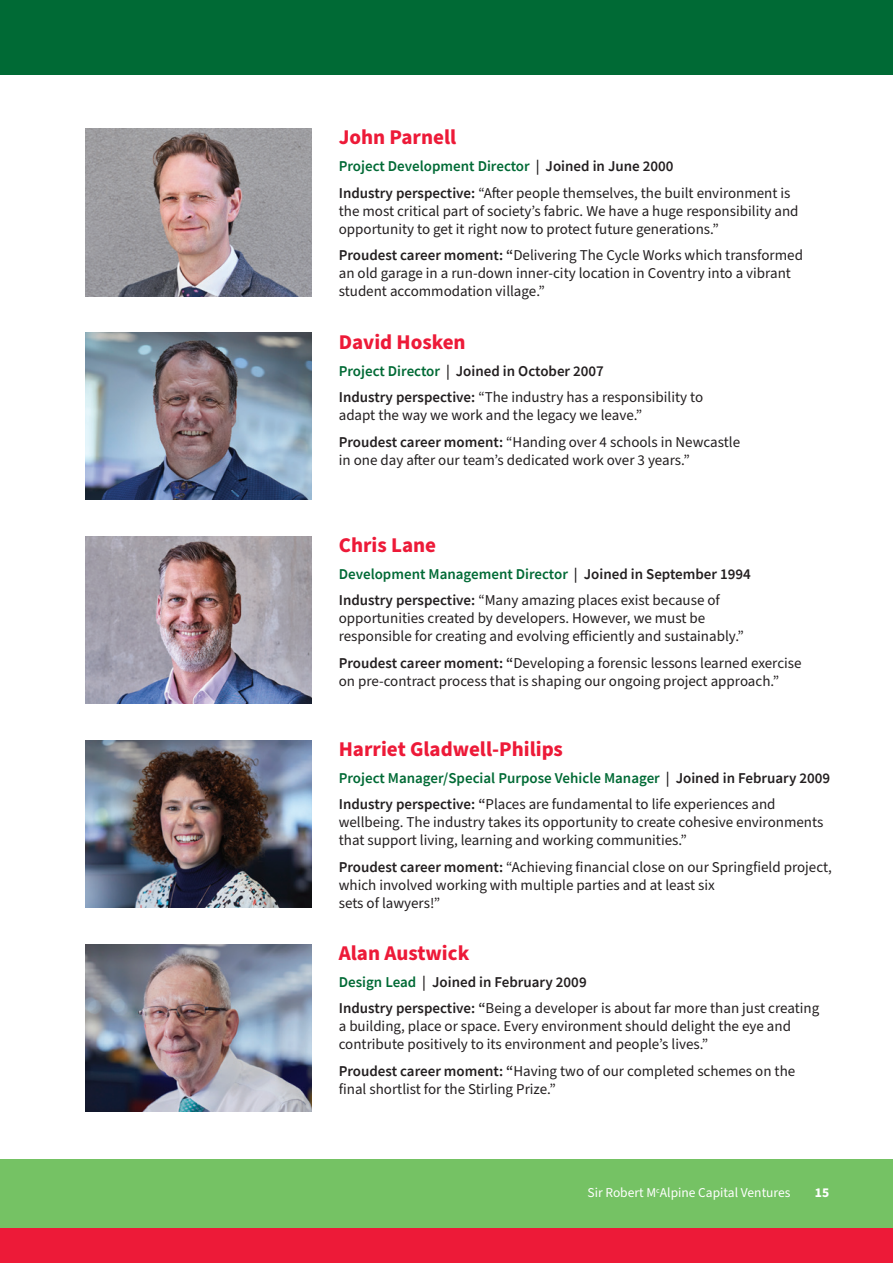
<style>
.page{position:relative;width:893px;height:1263px;background:#fff}
.page>*{position:absolute;margin:0;border:0;box-sizing:border-box;transform-origin:0 0}
.t1{font:700 21px "Source Sans Pro";color:#ed1a38}
.t2{font:15px/18px "Source Sans Pro";color:#231f20}
.t3{font:600 15px/26.5px "Source Sans Pro";color:#231f20}
.t4{font:600 15px/26.5px "Source Sans Pro";color:#006a35}
.t5{font:13.5px "Source Sans Pro";color:#fff}
.t6{font:700 13.5px "Source Sans Pro";color:#fff}
.s1{font-weight:600;color:#006a35}
.s2{font-weight:600}
.s3{color:#006a35}
.s4{font-weight:400}
.s5{color:#231f20}
.s6{font-weight:400;color:#231f20}
</style>
<div class="page">
<div style="left:0;top:1159px;width:893px;height:70px;background:#75c264"></div>
<div style="left:0;top:1228px;width:893px;height:35px;background:#ed1a38"></div>
<img style="left:85px;top:332px;width:227px;height:167px">
<img style="left:85px;top:129px;width:227px;height:167px">
<img style="left:85px;top:536px;width:227px;height:167px">
<img style="left:85px;top:740px;width:227px;height:168px">
<img style="left:85px;top:945px;width:227px;height:167px">
<div style="left:0;top:0;width:893px;height:74px;background:#006a35"></div>
<h1 class="t1" style="left:339px;top:123px;width:119px">John Parnell</h1>
<p class="t2" style="left:339px;top:153px;width:453px;line-height:26.5px"><span class="s1">Project Development Director</span> <span class="s2">| Joined in June 2000<br>Industry perspective:</span> “After people themselves, the built environment is</p>
<p class="t2" style="left:339px;top:202px;width:461px">the most critical part of society’s fabric. We have a huge responsibility and opportunity to get it right now to protect future generations.”</p>
<p class="t2" style="left:339px;top:246px;width:466px"><span class="s2">Proudest career moment: “</span>Delivering The Cycle Works which transformed an old garage in a run-down inner-city location in Coventry into a vibrant student accommodation village.”</p>
<h1 class="t1" style="left:339px;top:328px;width:128px">David Hosken</h1>
<p class="t3" style="left:339px;top:357px;width:366px"><span class="s3">Project Director</span> | Joined in October 2007<br>Industry perspective: <span class="s4">“The industry has a responsibility to</span></p>
<p class="t2" style="left:339px;top:403px;width:403px;line-height:26.5px">adapt the way we work and the legacy we leave.”<br><span class="s2">Proudest career moment:</span> “Handing over 4 schools in Newcastle</p>
<p class="t2" style="left:339px;top:451px;width:353px">in one day after our team’s dedicated work over 3 years.”</p>
<h1 class="t1" style="left:339px;top:531px;width:99px">Chris Lane</h1>
<p class="t3" style="left:339px;top:560px;width:414px"><span class="s3">Development Management Director</span> | Joined in September 1994<br>Industry perspective: <span class="s4">“Many amazing places exist because of</span></p>
<p class="t2" style="left:339px;top:610px;width:407px">opportunities created by developers. However, we must be responsible for creating and evolving efficiently and sustainably.”</p>
<p class="t2" style="left:339px;top:654px;width:464px"><span class="s2">Proudest career moment: “</span>Developing a forensic lessons learned exercise on pre-contract process that is shaping our ongoing project approach.”</p>
<h1 class="t1" style="left:339px;top:735px;width:226px">Harriet Gladwell-Philips</h1>
<p class="t4" style="left:339px;top:764px;width:493px">Project Manager/Special Purpose Vehicle Manager <span class="s5">| Joined in February 2009<br>Industry perspective: “</span><span class="s6">Places are fundamental to life experiences and</span></p>
<p class="t2" style="left:339px;top:814px;width:486px">wellbeing. The industry takes its opportunity to create cohesive environments that support living, learning and working communities.”</p>
<p class="t2" style="left:339px;top:858px;width:495px"><span class="s2">Proudest career moment:</span> “Achieving financial close on our Springfield project, which involved working with multiple parties and at least six<br>sets of lawyers!”</p>
<h1 class="t1" style="left:339px;top:939px;width:132px">Alan Austwick</h1>
<p class="t2" style="left:339px;top:969px;width:482px;line-height:26.5px"><span class="s1">Design Lead</span> <span class="s2">| Joined in February 2009<br>Industry perspective: “</span>Being a developer is about far more than just creating</p>
<p class="t2" style="left:339px;top:1018px;width:454px">a building, place or space. Every environment should delight the eye and contribute positively to its environment and people’s lives.”</p>
<p class="t2" style="left:339px;top:1062px;width:458px"><span class="s2">Proudest career moment: “</span>Having two of our completed schemes on the final shortlist for the Stirling Prize.”</p>
<p class="t5" style="left:587px;top:1183px;width:205px">Sir Robert M<sup>c</sup>Alpine Capital Ventures</p>
<p class="t6" style="left:815px;top:1183px;width:16px">15</p>
</div>
